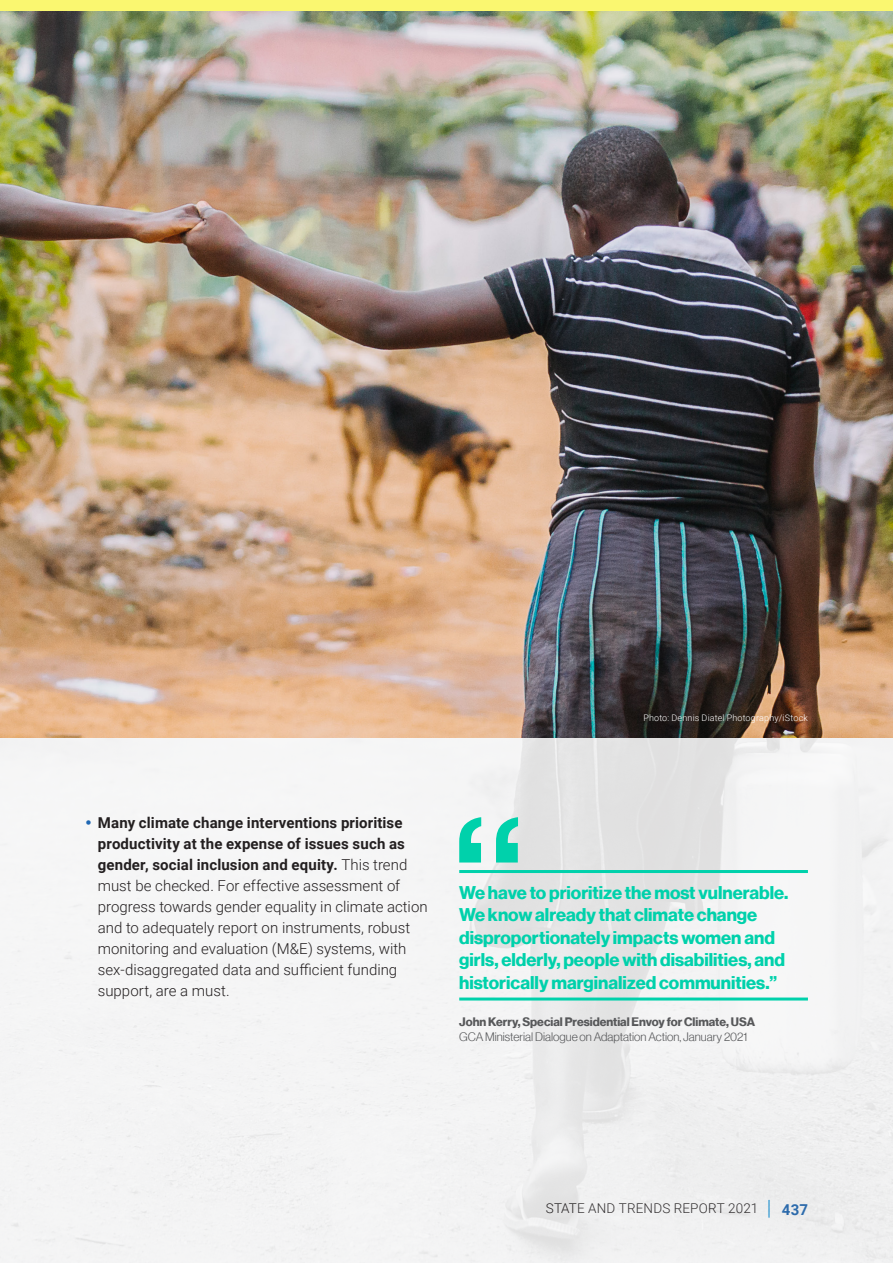
<style>
.page{position:relative;width:893px;height:1263px;background:#fff}
.page>*{position:absolute;margin:0;border:0;box-sizing:border-box;transform-origin:0 0}
.Quote_text{font:18px/22.5px "N Haas Grotesk DS Pro 75 Bd";color:#00d1ab}
.t1{font:300 15px/21px "Roboto";color:#231f20}
.t2{font:300 13.5px "Roboto";letter-spacing:.015em;color:#231f20}
.Quote_text-2{font:12px/15px "N Haas Grotesk DS Pro 45 Lt";color:#57585a}
.Picture_Caption{font:300 9px "Roboto";letter-spacing:.02em;color:#fff}
.s1{font-weight:700}
.s2{font-family:"N Haas Grotesk DS Pro 75 Bd"}
.s3{font-size:21px;color:#008bd7}
.s4{font-weight:700;font-size:15px;color:#1e67b3}
</style>
<div class="page">
<img style="left:0;top:738px;width:893px;height:525px">
<img style="left:0;top:11px;width:893px;height:727px">
<div style="left:0;top:0;width:893px;height:11px;background:#faf770"></div>
<hr style="left:459px;top:870px;width:349px;height:3px;background:#00d1ab">
<hr style="left:459px;top:997px;width:349px;height:3px;background:#00d1ab">
<svg style="left:459px;top:817px;width:59px;height:45px"></svg>
<svg style="left:86px;top:821px;width:5px;height:4px"></svg>
<p class="Picture_Caption" style="left:643px;top:712px;width:166px">Photo: Dennis Diatel Photography/iStock</p>
<p class="t1" style="left:98px;top:812px;width:331px"><span class="s1">Many climate change interventions prioritise productivity at the expense of issues such as gender, social inclusion and equity.</span> This trend must be checked. For effective assessment of progress towards gender equality in climate action and to adequately report on instruments, robust monitoring and evaluation (M&amp;E) systems, with sex-disaggregated data and sufficient funding support, are a must.</p>
<p class="Quote_text" style="left:459px;top:881px;width:331px">We have to prioritize the most vulnerable.<br>We know already that climate change disproportionately impacts women and girls, elderly, people with disabilities, and historically marginalized communities.”</p>
<p class="Quote_text-2" style="left:459px;top:1014px;width:297px"><span class="s2">John Kerry, Special Presidential Envoy for Climate, USA<br></span>GCA Ministerial Dialogue on Adaptation Action, January 2021</p>
<p class="t2" style="left:546px;top:1199px;width:264px">STATE AND TRENDS REPORT 2021 <span class="s3">|</span> <span class="s4">437</span></p>
</div>
